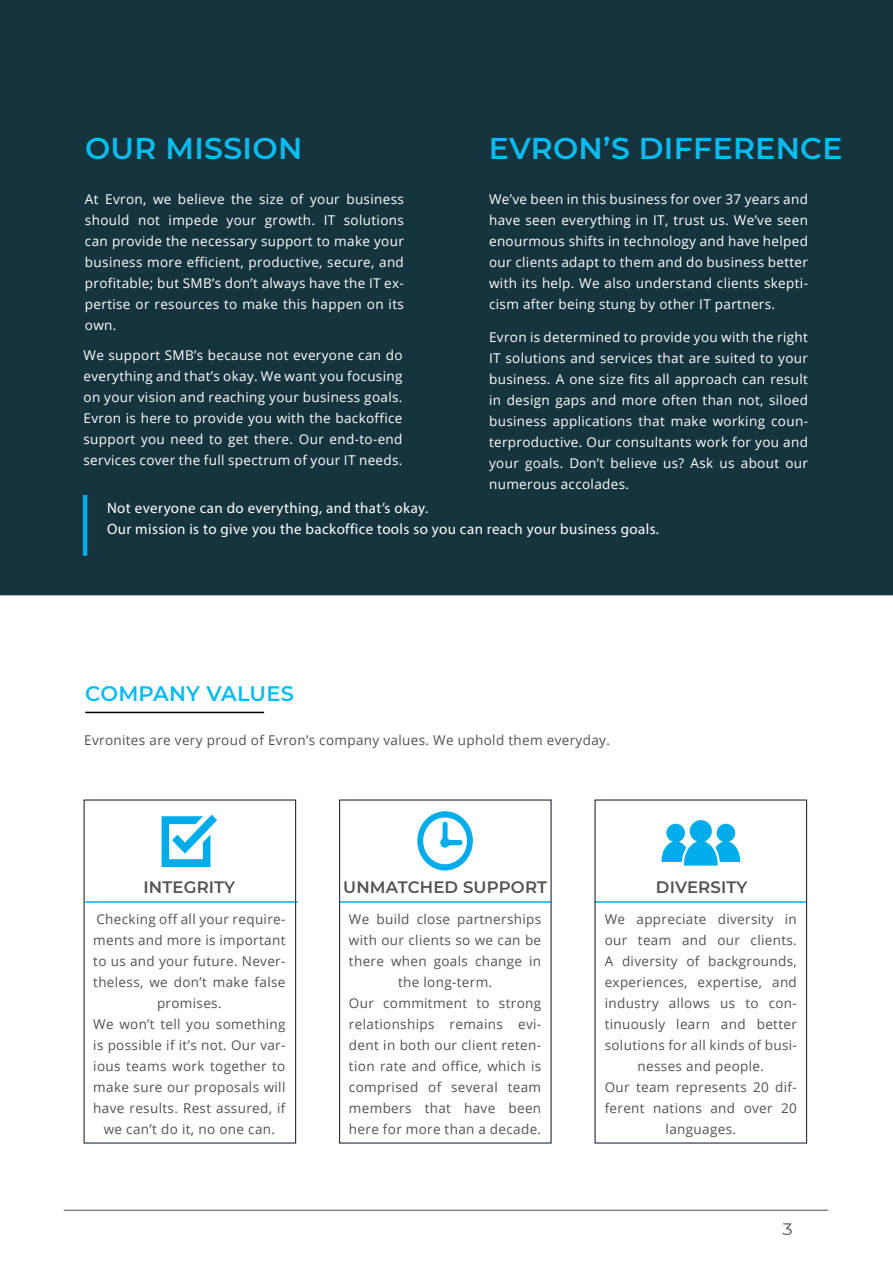
<style>
.page{position:relative;width:893px;height:1263px;background:#fff}
.page>*{position:absolute;margin:0;border:0;box-sizing:border-box;transform-origin:0 0}
.t1{font:600 30px "Montserrat";letter-spacing:.01em;color:#0bbbef}
.t2{font:600 21px "Montserrat";letter-spacing:.01em;color:#0bbbef}
.t3{font:600 16.5px "Montserrat";letter-spacing:.01em;color:#515253}
.t4{font:16.5px "Montserrat";color:#515253;scale:1.1 1}
.t5{font:15px/21px "Myriad Pro";letter-spacing:.025em;color:#fff}
.t6{font:13.5px/21px "Open Sans";letter-spacing:.025em;color:#fff;text-align:justify}
.t7{font:13.5px/21px "Open Sans";letter-spacing:.025em;color:#515253;text-align:center}
</style>
<div class="page">
<div style="left:0;top:0;width:893px;height:595px;background:#15343d"></div>
<hr style="left:83px;top:495px;width:4px;height:61px;background:#00ace9">
<hr style="left:85px;top:712px;width:179px;height:1px;background:#000">
<svg style="left:661px;top:820px;width:79px;height:45px"></svg>
<svg style="left:417px;top:811px;width:56px;height:59px"></svg>
<svg style="left:162px;top:815px;width:55px;height:52px"></svg>
<hr style="left:85px;top:901px;width:213px;height:2px;background:#00ace9">
<hr style="left:339px;top:901px;width:212px;height:2px;background:#00ace9">
<hr style="left:594px;top:901px;width:213px;height:2px;background:#00ace9">
<div style="left:84px;top:799px;width:212px;height:344px;border:1px solid #262d3f"></div>
<div style="left:594px;top:799px;width:213px;height:344px;border:1px solid #262d3f"></div>
<div style="left:339px;top:799px;width:213px;height:344px;border:1px solid #262d3f"></div>
<hr style="left:64px;top:1210px;width:764px;height:1px;background:#515253">
<h1 class="t1" style="left:85px;top:127px;width:219px">OUR MISSION</h1>
<h1 class="t1" style="left:489px;top:127px;width:355px">EVRON’S DIFFERENCE</h1>
<p class="t6" style="left:85px;top:188px;width:320px">At Evron, we believe the size of your business should not impede your growth. IT solutions can provide the necessary support to make your business more efficient, productive, secure, and profitable; but SMB’s don’t always have the IT ex&shy;pertise or resources to make this happen on its own.</p>
<p class="t6" style="left:84px;top:344px;width:320px">We support SMB’s because not everyone can do everything and that’s okay. We want you focusing on your vision and reaching your business goals.<br>Evron is here to provide you with the backoffice support you need to get there. Our end-to-end services cover the full spectrum of your IT needs.</p>
<p class="t6" style="left:489px;top:188px;width:320px">We’ve been in this business for over 37 years and have seen everything in IT, trust us. We’ve seen enourmous shifts in technology and have helped our clients adapt to them and do business better with its help. We also understand clients skepti&shy;cism after being stung by other IT partners.</p>
<p class="t6" style="left:489px;top:326px;width:320px">Evron is determined to provide you with the right IT solutions and services that are suited to your business. A one size fits all approach can result in design gaps and more often than not, siloed business applications that make working coun&shy;terproductive. Our consultants work for you and your goals. Don’t believe us? Ask us about our numerous accolades.</p>
<p class="t5" style="left:107px;top:497px;width:553px">Not everyone can do everything, and that’s okay.<br>Our mission is to give you the backoffice tools so you can reach your business goals.</p>
<h2 class="t2" style="left:85px;top:679px;width:210px">COMPANY VALUES</h2>
<p class="t7" style="left:84px;top:730px;width:527px">Evronites are very proud of Evron’s company values. We uphold them everyday.</p>
<p class="t3" style="left:144px;top:875px;width:93px">INTEGRITY</p>
<p class="t3" style="left:343px;top:875px;width:205px">UNMATCHED SUPPORT</p>
<p class="t3" style="left:656px;top:875px;width:93px">DIVERSITY</p>
<p class="t7" style="left:93px;top:908px;width:194px">Checking off all your require&shy;ments and more is important to us and your future. Never&shy;theless, we don’t make false promises.<br>We won’t tell you something is possible if it’s not. Our var&shy;ious teams work together to make sure our proposals will have results. Rest assured, if we can’t do it, no one can.</p>
<p class="t7" style="left:349px;top:908px;width:194px">We build close partnerships with our clients so we can be there when goals change in the long-term.<br>Our commitment to strong relationships remains evi&shy;dent in both our client reten&shy;tion rate and office, which is comprised of several team members that have been here for more than a decade.</p>
<p class="t7" style="left:605px;top:908px;width:194px">We appreciate diversity in our team and our clients.<br>A diversity of backgrounds, experiences, expertise, and industry allows us to con&shy;tinuously learn and better solutions for all kinds of busi&shy;nesses and people.<br>Our team represents 20 dif&shy;ferent nations and over 20 languages.</p>
<p class="t4" style="left:782px;top:1218px;width:11px">3</p>
</div>
